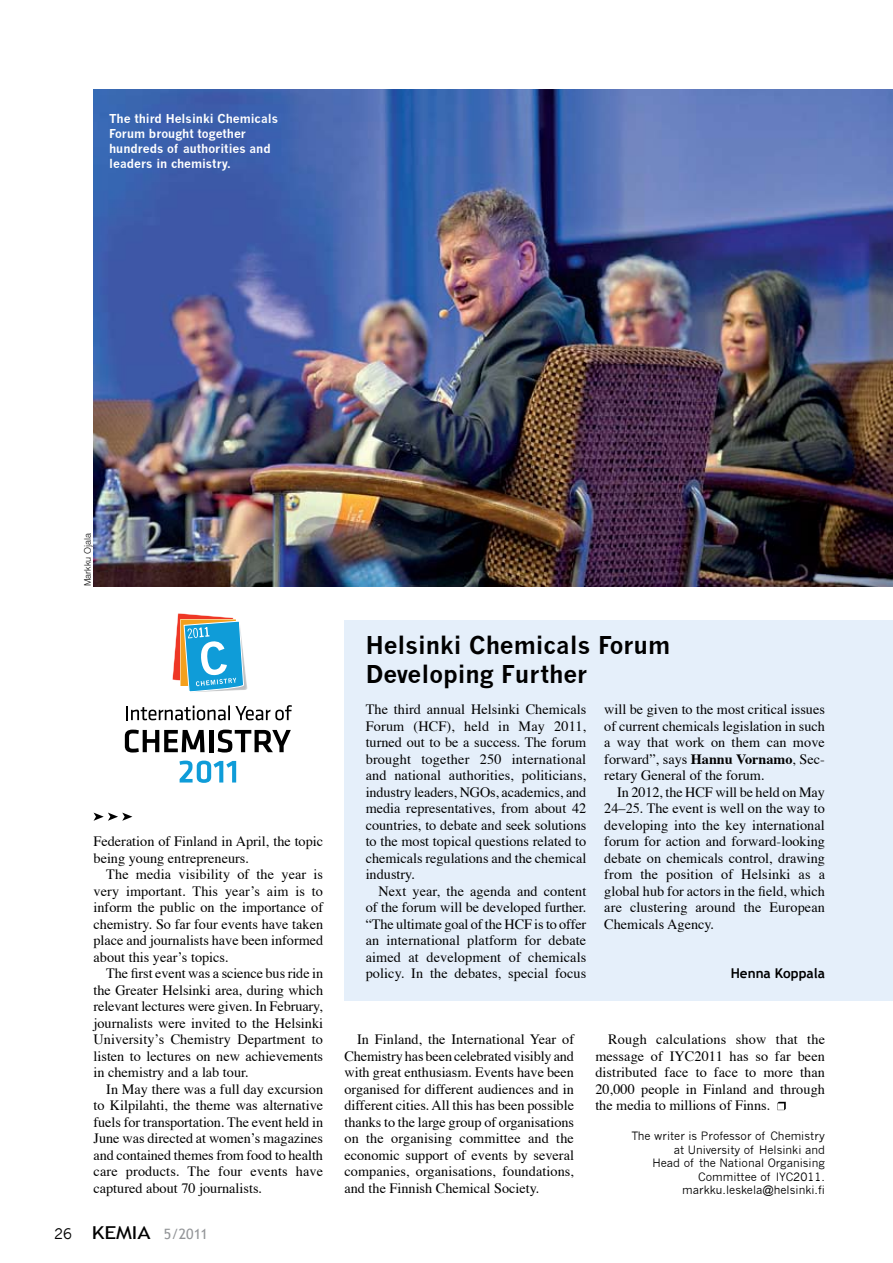
<style>
.page{position:relative;width:893px;height:1263px;background:#fff}
.page>*{position:absolute;margin:0;border:0;box-sizing:border-box;transform-origin:0 0}
.t1{font:700 24px/28.8px "News Gothic";color:#000}
.t2{font:14.25px/16.5px "Times";color:#000;text-align:justify}
.t3{font:14.25px "Trebuchet MS";color:#939598}
.t4{font:700 13.5px "Trebuchet MS";color:#000}
.t5{font:700 12px/15px "News Gothic";color:#fff}
.t6{font:11.25px/13.5px "News Gothic";color:#000;text-align:right}
.t7{font:300 9px "Helvetica";color:#000}
.s1{font-family:"News Gothic";color:#000}
.s2{font-size:17.85px;color:#000}
.s3{font-weight:700}
</style>
<div class="page">
<div style="left:344px;top:620px;width:549px;height:381px;background:#e5effa"></div>
<img style="left:94px;top:89px;width:799px;height:497px">
<svg style="left:777px;top:1102px;width:9px;height:8px"></svg>
<svg style="left:126px;top:705px;width:166px;height:15px"></svg>
<svg style="left:125px;top:730px;width:80px;height:22px"></svg>
<hr style="left:209px;top:730px;width:4px;height:22px;background:#000">
<svg style="left:218px;top:730px;width:73px;height:22px"></svg>
<svg style="left:179px;top:761px;width:57px;height:22px"></svg>
<img style="left:244px;top:662px;width:3px;height:28px">
<svg style="left:172px;top:613px;width:72px;height:79px"></svg>
<svg style="left:94px;top:812px;width:38px;height:9px"></svg>
<p class="t5" style="left:109px;top:110px;width:170px">The third Helsinki Chemicals<br>Forum brought together hundreds of authorities and leaders in chemistry.</p>
<p class="t7" style="left:82px;top:586px;width:55px;rotate:-90deg">Markku Ojala</p>
<p class="t2" style="left:94px;top:832px;width:231px">Federation of Finland in April, the topic being young entrepreneurs.</p>
<p class="t2" style="left:94px;top:865px;width:231px;text-indent:13px">The media visibility of the year is very important. This year’s aim is to inform the public on the importance of chemistry. So far four events have taken place and journalists have been informed about this year’s topics.</p>
<p class="t2" style="left:94px;top:964px;width:231px;text-indent:13px">The first event was a science bus ride in the Greater Helsinki area, during which relevant lectures were given. In February, journalists were invited to the Helsinki University’s Chemistry Department to listen to lectures on new achievements in chemistry and a lab tour.</p>
<p class="t2" style="left:94px;top:1079px;width:231px;text-indent:13px">In May there was a full day excursion to Kilpilahti, the theme was alternative fuels for transportation. The event held in June was directed at women’s magazines and contained themes from food to health care products. The four events have captured about 70 journalists.</p>
<p class="t3" style="left:54px;top:1226px;width:155px"><span class="s1">26</span> <span class="s2">KEMIA</span> 5/2011</p>
<h1 class="t1" style="left:366px;top:630px;width:306px">Helsinki Chemicals Forum<br>Developing Further</h1>
<p class="t2" style="left:366px;top:700px;width:222px">The third annual Helsinki Chemicals Forum (HCF), held in May 2011, turned out to be a success. The forum brought together 250 international and national authorities, politicians, industry leaders, NGOs, academics, and media representatives, from about 42 countries, to debate and seek solutions to the most topical questions related to chemicals regulations and the chemical industry.</p>
<p class="t2" style="left:366px;top:881px;width:222px;text-indent:13px">Next year, the agenda and content of the forum will be developed further. “The ultimate goal of the HCF is to offer an international platform for debate aimed at development of chemicals policy. In the debates, special focus</p>
<p class="t2" style="left:604px;top:700px;width:222px">will be given to the most critical issues of current chemicals legislation in such a way that work on them can move forward”, says <span class="s3">Hannu Vornamo</span>, Sec&shy;retary General of the forum.</p>
<p class="t2" style="left:604px;top:782px;width:222px;text-indent:13px">In 2012, the HCF will be held on May 24–25. The event is well on the way to developing into the key international forum for action and forward-looking debate on chemicals control, drawing from the position of Helsinki as a global hub for actors in the field, which are clustering around the European Chemicals Agency.</p>
<p class="t4" style="left:731px;top:965px;width:96px">Henna Koppala</p>
<p class="t2" style="left:344px;top:1030px;width:231px;text-indent:13px">In Finland, the International Year of Chemistry has been celebrated visibly and with great enthusiasm. Events have been organised for different audiences and in different cities. All this has been possible thanks to the large group of organisations on the organising committee and the economic support of events by several companies, organisations, foundations, and the Finnish Chemical Society.</p>
<p class="t2" style="left:595px;top:1030px;width:231px;text-indent:13px">Rough calculations show that the message of IYC2011 has so far been distributed face to face to more than 20,000 people in Finland and through the media to millions of Finns.</p>
<p class="t6" style="left:631px;top:1129px;width:195px">The writer is Professor of Chemistry at University of Helsinki and<br>Head of the National Organising<br>Committee of IYC2011. markku.leskela@helsinki.fi</p>
</div>
